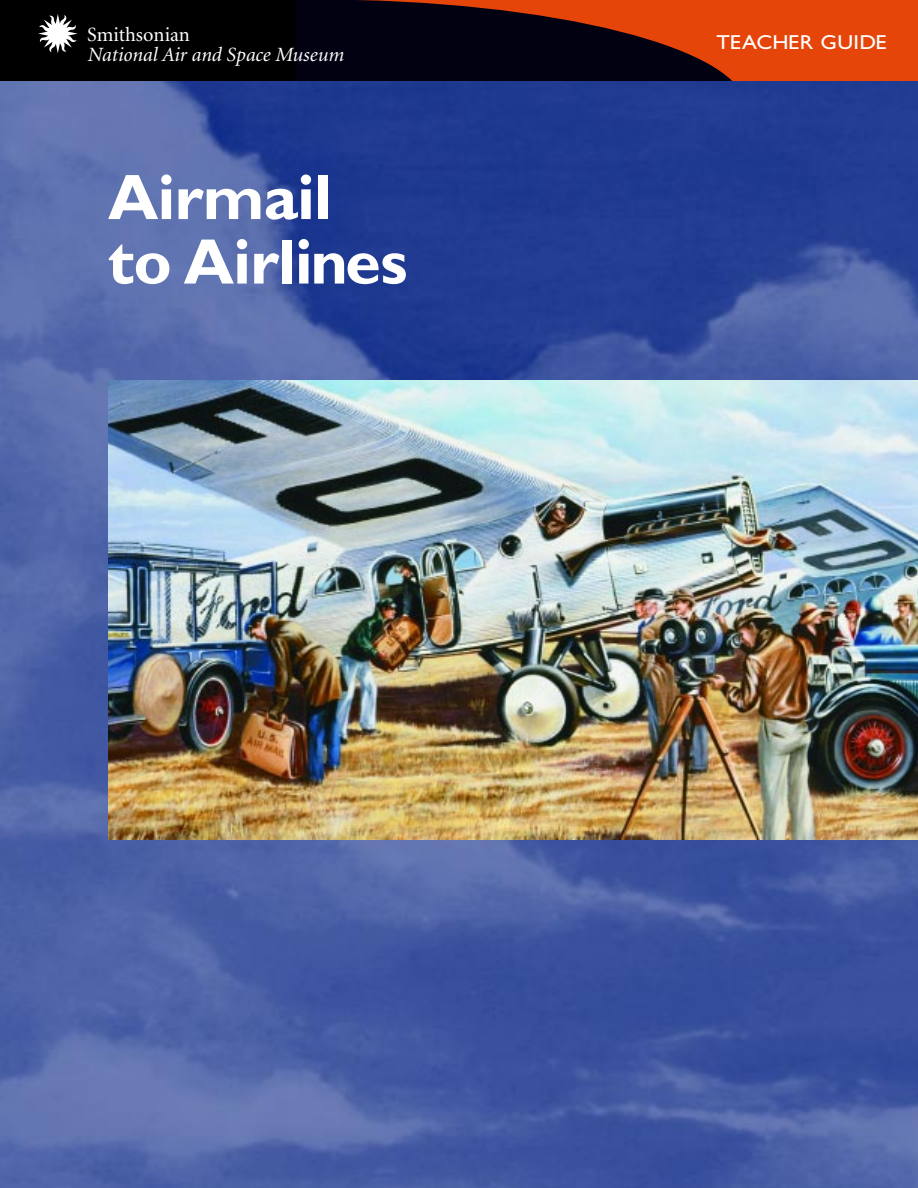
<style>
.page{position:relative;width:918px;height:1188px;background:#fff}
.page>*{position:absolute;margin:0;border:0;box-sizing:border-box;transform-origin:0 0}
.t1{font:700 64.5px/64.5px "Gill Sans";letter-spacing:-.01em;color:#fff}
.t2{font:italic 20.25px "Minion";color:#fff}
.t3{font:20.25px "Gill Sans";letter-spacing:.015em;color:#fff;scale:1.1 1}
.t4{font:20.25px "Minion";color:#fff}
</style>
<div class="page">
<img style="left:0;top:81px;width:918px;height:1107px">
<img style="left:108px;top:381px;width:810px;height:459px">
<div style="left:0;top:0;width:918px;height:81px;background:#e6450a"></div>
<div style="left:0;top:0;width:321px;height:81px;background:#000"></div>
<svg style="left:297px;top:0;width:435px;height:81px"></svg>
<svg style="left:38px;top:14px;width:40px;height:39px"></svg>
<p class="t4" style="left:87px;top:26px;width:104px">Smithsonian</p>
<p class="t2" style="left:87px;top:47px;width:258px">National Air and Space Museum</p>
<h1 class="t1" style="left:108px;top:172px;width:301px">Airmail to Airlines</h1>
<p class="t3" style="left:717px;top:35px;width:156px">TEACHER GUIDE</p>
</div>
